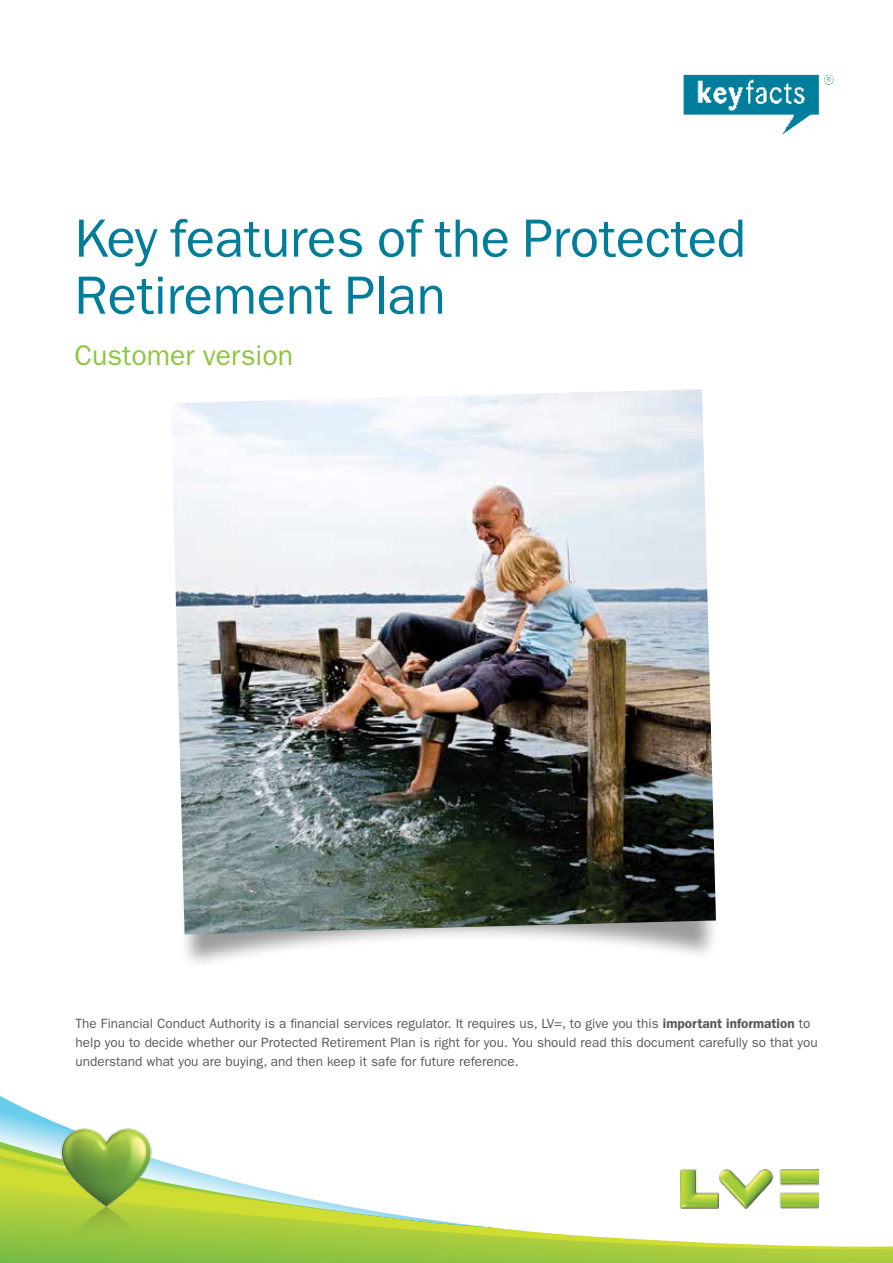
<style>
.page{position:relative;width:893px;height:1263px;background:#fff}
.page>*{position:absolute;margin:0;border:0;box-sizing:border-box;transform-origin:0 0}
.t1{font:54px/57px "ITC Franklin Gothic Std";letter-spacing:-.005em;color:#007d9b}
.t2{font:28.5px "ITC Franklin Gothic Std";color:#8dc63f}
.t3{font:13.5px/18.8px "ITC Franklin Gothic Std";color:#58595b}
.s1{font-weight:600}
</style>
<div class="page">
<svg style="left:0;top:1096px;width:61px;height:46px"></svg>
<svg style="left:0;top:1142px;width:819px;height:42px"></svg>
<svg style="left:0;top:1184px;width:893px;height:79px"></svg>
<svg style="left:0;top:1152px;width:239px;height:48px"></svg>
<img style="left:54px;top:1125px;width:105px;height:138px">
<img style="left:684px;top:75px;width:110px;height:52px">
<div style="left:178px;top:857px;width:541px;height:113px;background:#000;opacity:.75"></div>
<img style="left:172px;top:389px;width:544px;height:545px">
<h1 class="t1" style="left:74px;top:210px;width:673px">Key features of the Protected<br>Retirement Plan</h1>
<h2 class="t2" style="left:74px;top:339px;width:220px">Customer version</h2>
<p class="t3" style="left:76px;top:1014px;width:744px">The Financial Conduct Authority is a financial services regulator. It requires us, LV=, to give you this <span class="s1">important information</span> to help you to decide whether our Protected Retirement Plan is right for you. You should read this document carefully so that you understand what you are buying, and then keep it safe for future reference.</p>
</div>
